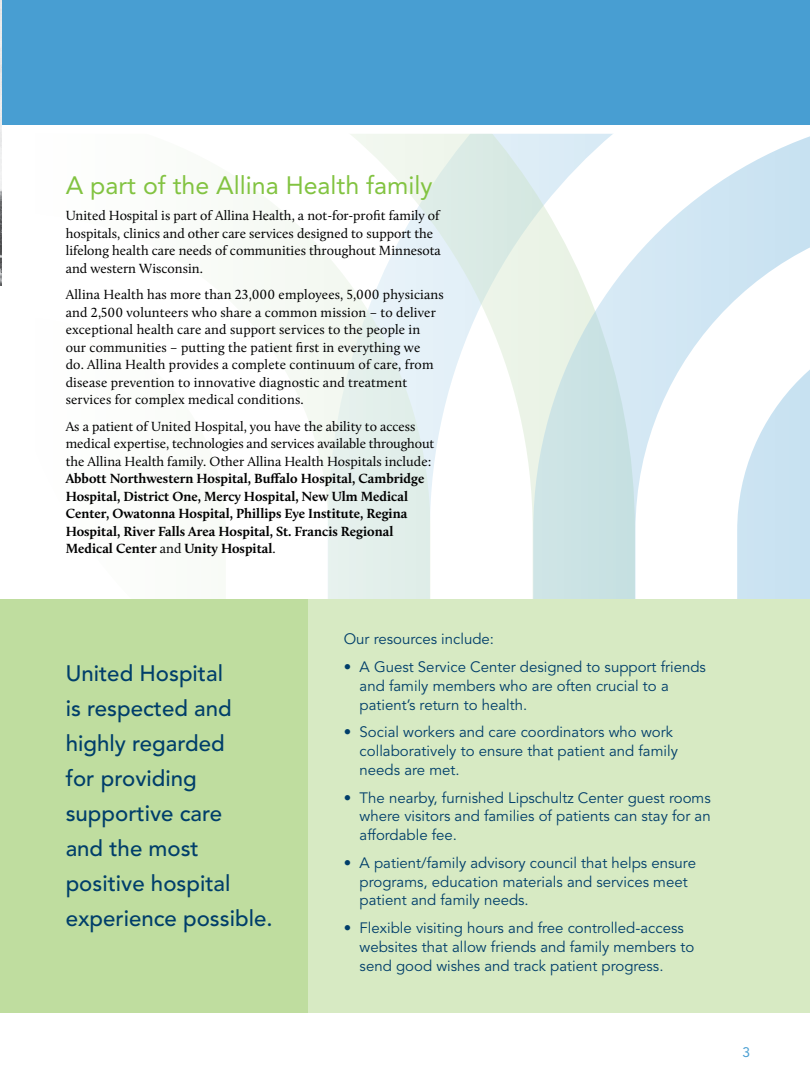
<style>
.page{position:relative;width:810px;height:1080px;background:#fff}
.page>*{position:absolute;margin:0;border:0;box-sizing:border-box;transform-origin:0 0}
.t1{font:25px "Avenir LT Std";color:#82c341}
.t2{font:500 22.25px/35px "Avenir LT Std";color:#003e6a}
.t3{font:15px/18.8px "Avenir LT Std";color:#003e6a}
.t4{font:13.75px/17.5px "Calluna";color:#000}
.t5{font:700 13.75px/17.5px "Calluna";color:#000}
.t6{font:13.75px "Avenir LT Std";color:#489ed2}
.s1{font-weight:400}
</style>
<div class="page">
<svg style="left:264px;top:134px;width:269px;height:465px"></svg>
<svg style="left:533px;top:134px;width:277px;height:465px"></svg>
<div style="left:0;top:599px;width:810px;height:413px;background:#d7eac3"></div>
<div style="left:0;top:599px;width:308px;height:413px;background:#bfdd9f"></div>
<div style="left:0;top:0;width:810px;height:129px;background:#489ed2"></div>
<div style="left:0;top:125px;width:810px;height:9px;background:#fff"></div>
<img style="left:0;top:0;width:1px;height:285px">
<h1 class="t1" style="left:66px;top:171px;width:368px">A part of the Allina Health family</h1>
<p class="t4" style="left:66px;top:207px;width:377px">United Hospital is part of Allina Health, a not-for-profit family of hospitals, clinics and other care services designed to support the lifelong health care needs of communities throughout Minnesota and western Wisconsin.</p>
<p class="t4" style="left:66px;top:286px;width:380px">Allina Health has more than 23,000 employees, 5,000 physicians and 2,500 volunteers who share a common mission – to deliver exceptional health care and support services to the people in our communities – putting the patient first in everything we<br>do. Allina Health provides a complete continuum of care, from disease prevention to innovative diagnostic and treatment services for complex medical conditions.</p>
<p class="t4" style="left:66px;top:417px;width:370px">As a patient of United Hospital, you have the ability to access medical expertise, technologies and services available throughout the Allina Health family. Other Allina Health Hospitals include:</p>
<p class="t5" style="left:66px;top:470px;width:360px">Abbott Northwestern Hospital, Buffalo Hospital, Cambridge Hospital, District One, Mercy Hospital, New Ulm Medical Center, Owatonna Hospital, Phillips Eye Institute, Regina Hospital, River Falls Area Hospital, St. Francis Regional Medical Center <span class="s1">and</span> Unity Hospital<span class="s1">.</span></p>
<h2 class="t2" style="left:66px;top:656px;width:208px">United Hospital<br>is respected and highly regarded<br>for providing supportive care<br>and the most positive hospital experience possible.</h2>
<p class="t3" style="left:344px;top:630px;width:152px">Our resources include:</p>
<p class="t3" style="left:360px;top:658px;width:348px;text-indent:-16px">• A Guest Service Center designed to support friends and family members who are often crucial to a patient’s return to health.</p>
<p class="t3" style="left:360px;top:723px;width:320px;text-indent:-16px">• Social workers and care coordinators who work collaboratively to ensure that patient and family needs are met.</p>
<p class="t3" style="left:360px;top:789px;width:353px;text-align:justify;text-indent:-16px">• The nearby, furnished Lipschultz Center guest rooms where visitors and families of patients can stay for an affordable fee.</p>
<p class="t3" style="left:360px;top:854px;width:338px;text-indent:-16px">• A patient/family advisory council that helps ensure programs, education materials and services meet patient and family needs.</p>
<p class="t3" style="left:360px;top:919px;width:336px;text-indent:-16px">• Flexible visiting hours and free controlled-access websites that allow friends and family members to send good wishes and track patient progress.</p>
<p class="t6" style="left:742px;top:1044px;width:9px">3</p>
</div>
